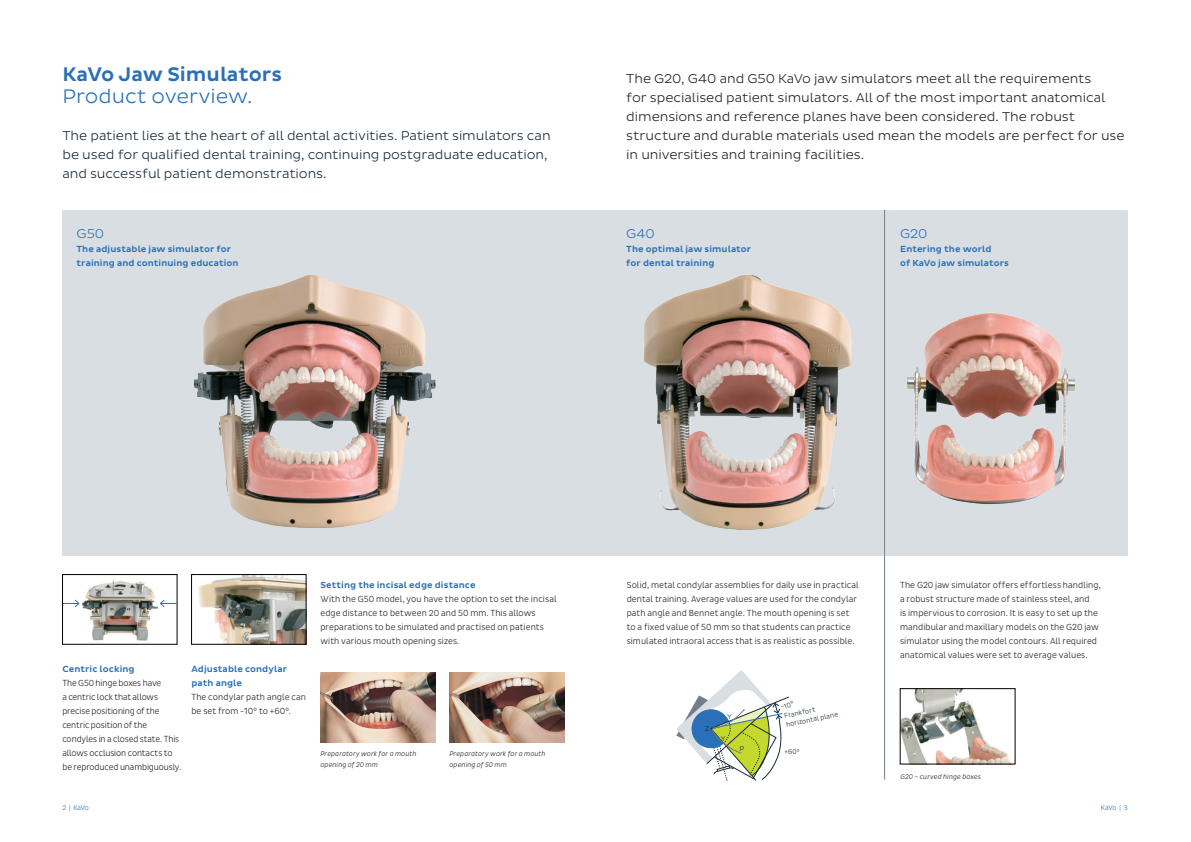
<style>
.page{position:relative;width:1191px;height:842px;background:#fff}
.page>*{position:absolute;margin:0;border:0;box-sizing:border-box;transform-origin:0 0}
.t1{font:500 20px "Pluto Sans";color:#2a70b8}
.t2{font:300 20px "Pluto Sans";color:#2a70b8}
.Copy{font:300 13px/19px "Pluto Sans";letter-spacing:-.005em;color:#231f20}
.Intro{font:300 13px/19px "Pluto Sans";letter-spacing:-.005em;color:#172938}
.Subhead{font:300 13px "Pluto Sans";letter-spacing:-.005em;color:#2a70b8}
.Copy-2{font:300 9px/14px "Pluto Sans Cond";letter-spacing:.005em;color:#231f20}
.Subhead-2{font:500 9px/14px "Pluto Sans";letter-spacing:.01em;color:#2a70b8}
.BU{font:italic 300 7px/11px "Pluto Sans Cond";letter-spacing:.02em;color:#231f20}
.Subhead-3{font:300 7px "Pluto Sans Cond";color:#172938}
.t3{font:300 7px "Pluto Sans Cond";letter-spacing:-.035em;color:#2a70b8}
.Subhead-4{font:300 7px "Pluto Sans";color:#172938}
</style>
<div class="page">
<div style="left:62px;top:210px;width:1066px;height:346px;background:#d9dee2"></div>
<img style="left:449px;top:672px;width:115px;height:71px">
<img style="left:320px;top:672px;width:115px;height:71px">
<img style="left:198px;top:576px;width:106px;height:66px">
<div style="left:191px;top:574px;width:115px;height:70px;border:1px solid #000"></div>
<img style="left:194px;top:274px;width:242px;height:254px">
<img style="left:885px;top:252px;width:191px;height:285px">
<img style="left:644px;top:275px;width:208px;height:255px">
<img style="left:81px;top:579px;width:78px;height:62px">
<div style="left:62px;top:574px;width:115px;height:70px;border:1px solid #000"></div>
<svg style="left:160px;top:599px;width:17px;height:9px"></svg>
<svg style="left:63px;top:599px;width:17px;height:9px"></svg>
<img style="left:902px;top:690px;width:108px;height:72px">
<div style="left:900px;top:688px;width:115px;height:76px;border:1px solid #000"></div>
<hr style="left:884px;top:210px;width:1px;height:570px;background:#747d8a">
<svg style="left:676px;top:670px;width:113px;height:111px"></svg>
<p class="t1" style="left:62px;top:63px;width:221px">KaVo Jaw Simulators</p>
<p class="t2" style="left:62px;top:85px;width:192px">Product overview.</p>
<p class="Intro" style="left:62px;top:126px;width:490px">The patient lies at the heart of all dental activities. Patient simulators can be used for qualified dental training, continuing postgraduate education, and successful patient demonstrations.</p>
<p class="Subhead" style="left:77px;top:227px;width:29px">G50</p>
<p class="Subhead-2" style="left:77px;top:243px;width:164px">The adjustable jaw simulator for training and continuing education</p>
<p class="Copy" style="left:626px;top:69px;width:500px">The G20, G40 and G50 KaVo jaw simulators meet all the requirements<br>for specialised patient simulators. All of the most important anatomical dimensions and reference planes have been considered. The robust structure and durable materials used mean the models are perfect for use in universities and training facilities.</p>
<p class="Subhead" style="left:626px;top:227px;width:30px">G40</p>
<p class="Subhead-2" style="left:626px;top:243px;width:127px">The optimal jaw simulator for dental training</p>
<p class="Subhead" style="left:900px;top:227px;width:29px">G20</p>
<p class="Subhead-2" style="left:900px;top:243px;width:110px">Entering the world<br>of KaVo jaw simulators</p>
<p class="Subhead-2" style="left:62px;top:663px;width:74px">Centric locking</p>
<p class="Copy-2" style="left:62px;top:676px;width:120px">The G50 hinge boxes have<br>a centric lock that allows precise positioning of the centric position of the condyles in a closed state. This allows occlusion contacts to be reproduced unambiguously.</p>
<p class="Subhead-2" style="left:191px;top:663px;width:97px">Adjustable condylar path angle</p>
<p class="Copy-2" style="left:191px;top:690px;width:116px">The condylar path angle can be set from -10° to +60°.</p>
<p class="Subhead-2" style="left:320px;top:579px;width:157px">Setting the incisal edge distance</p>
<p class="Copy-2" style="left:320px;top:592px;width:238px">With the G50 model, you have the option to set the incisal edge distance to between 20 and 50 mm. This allows preparations to be simulated and practised on patients with various mouth opening sizes.</p>
<p class="BU" style="left:320px;top:748px;width:97px">Preparatory work for a mouth opening of 20 mm</p>
<p class="BU" style="left:449px;top:748px;width:97px">Preparatory work for a mouth opening of 50 mm</p>
<p class="Copy-2" style="left:626px;top:578px;width:233px">Solid, metal condylar assemblies for daily use in practical dental training. Average values are used for the condylar path angle and Bennet angle. The mouth opening is set to a fixed value of 50 mm so that students can practice simulated intraoral access that is as realistic as possible.</p>
<p class="Copy-2" style="left:900px;top:578px;width:202px">The G20 jaw simulator offers effortless handling, a robust structure made of stainless steel, and<br>is impervious to corrosion. It is easy to set up the mandibular and maxillary models on the G20 jaw simulator using the model contours. All required anatomical values were set to average values.</p>
<p class="Subhead-4" style="left:705px;top:725px;width:6px">Z</p>
<p class="Subhead-4" style="left:727px;top:713px;width:6px">Y</p>
<p class="Subhead-4" style="left:721px;top:734px;width:6px">Y</p>
<p class="Subhead-4" style="left:739px;top:745px;width:6px">P</p>
<p class="Subhead-3" style="left:779px;top:703px;width:15px;rotate:-17deg">-10°</p>
<p class="Subhead-3" style="left:783px;top:712px;width:33px;rotate:-12deg">Frankfort</p>
<p class="Subhead-3" style="left:785px;top:721px;width:54px;rotate:-12deg">horizontal plane</p>
<p class="Subhead-3" style="left:784px;top:748px;width:17px">+60°</p>
<p class="BU" style="left:900px;top:772px;width:82px">G20 – curved hinge boxes</p>
<p class="t3" style="left:62px;top:803px;width:28px">2 | KaVo</p>
<p class="t3" style="left:1101px;top:803px;width:28px">KaVo | 3</p>
</div>
